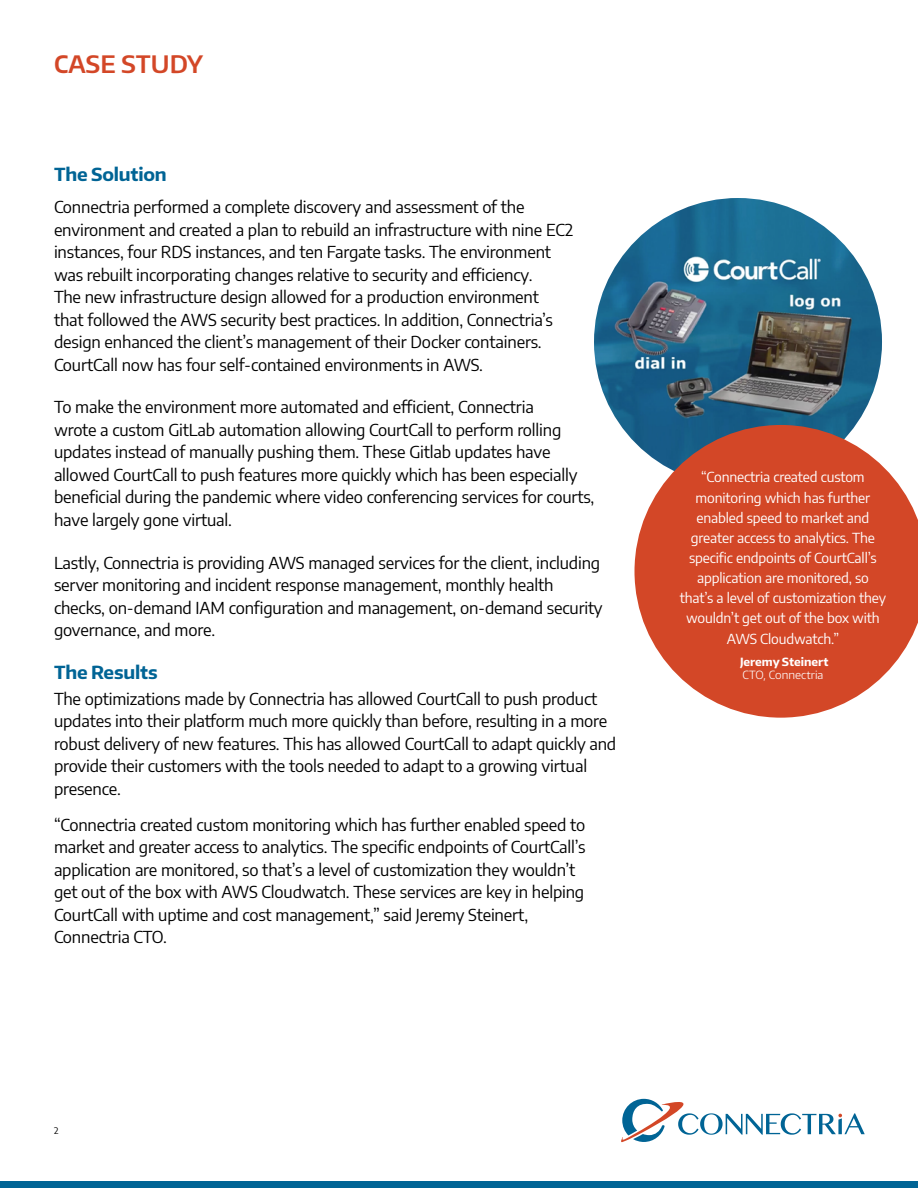
<style>
.page{position:relative;width:918px;height:1188px;background:#fff}
.page>*{position:absolute;margin:0;border:0;box-sizing:border-box;transform-origin:0 0}
.t1{font:600 24px "Encode Sans";color:#d34727}
.t2{font:700 18px "Encode Sans";letter-spacing:-.01em;color:#006495}
.t3{font:16.5px/22.5px "Encode Sans";letter-spacing:-.01em;color:#000}
.t4{font:13.8px/20.1px "Encode Sans";letter-spacing:-.01em;color:#fff;text-align:center}
.t5{font:700 11.4px "Encode Sans";color:#fff}
.t6{font:300 11.4px "Encode Sans";color:#fff}
.t7{font:9px "Encode Sans";color:#000}
</style>
<div class="page">
<img style="left:594px;top:198px;width:288px;height:288px;border-radius:144px">
<svg style="left:634px;top:425px;width:284px;height:293px;fill:#d34727"></svg>
<div style="left:0;top:1181px;width:918px;height:7px;background:#006495"></div>
<svg style="left:621px;top:1098px;width:244px;height:45px"></svg>
<h1 class="t1" style="left:54px;top:48px;width:151px">CASE STUDY</h1>
<p class="t2" style="left:54px;top:162px;width:114px">The Solution</p>
<p class="t3" style="left:54px;top:195px;width:521px">Connectria performed a complete discovery and assessment of the environment and created a plan to rebuild an infrastructure with nine EC2 instances, four RDS instances, and ten Fargate tasks. The environment was rebuilt incorporating changes relative to security and efficiency.<br>The new infrastructure design allowed for a production environment<br>that followed the AWS security best practices. In addition, Connectria’s design enhanced the client’s management of their Docker containers.<br>CourtCall now has four self-contained environments in AWS.</p>
<p class="t3" style="left:54px;top:395px;width:542px">To make the environment more automated and efficient, Connectria<br>wrote a custom GitLab automation allowing CourtCall to perform rolling updates instead of manually pushing them. These Gitlab updates have allowed CourtCall to push features more quickly which has been especially beneficial during the pandemic where video conferencing services for courts, have largely gone virtual.</p>
<p class="t3" style="left:54px;top:550px;width:550px">Lastly, Connectria is providing AWS managed services for the client, including server monitoring and incident response management, monthly health checks, on-demand IAM configuration and management, on-demand security governance, and more.</p>
<p class="t2" style="left:54px;top:660px;width:105px">The Results</p>
<p class="t3" style="left:54px;top:686px;width:564px">The optimizations made by Connectria has allowed CourtCall to push product updates into their platform much more quickly than before, resulting in a more robust delivery of new features. This has allowed CourtCall to adapt quickly and provide their customers with the tools needed to adapt to a growing virtual presence.</p>
<p class="t3" style="left:54px;top:812px;width:533px">“Connectria created custom monitoring which has further enabled speed to market and greater access to analytics. The specific endpoints of CourtCall’s application are monitored, so that’s a level of customization they wouldn’t get out of the box with AWS Cloudwatch. These services are key in helping CourtCall with uptime and cost management,” said Jeremy Steinert, Connectria CTO.</p>
<p class="t4" style="left:680px;top:467px;width:208px">“Connectria created custom monitoring which has further enabled speed to market and greater access to analytics. The specific endpoints of CourtCall’s application are monitored, so that’s a level of customization they wouldn’t get out of the box with<br>AWS Cloudwatch.”</p>
<p class="t5" style="left:740px;top:654px;width:90px">Jeremy Steinert</p>
<p class="t6" style="left:743px;top:668px;width:82px">CTO, Connectria</p>
<p class="t7" style="left:54px;top:1124px;width:6px">2</p>
</div>
